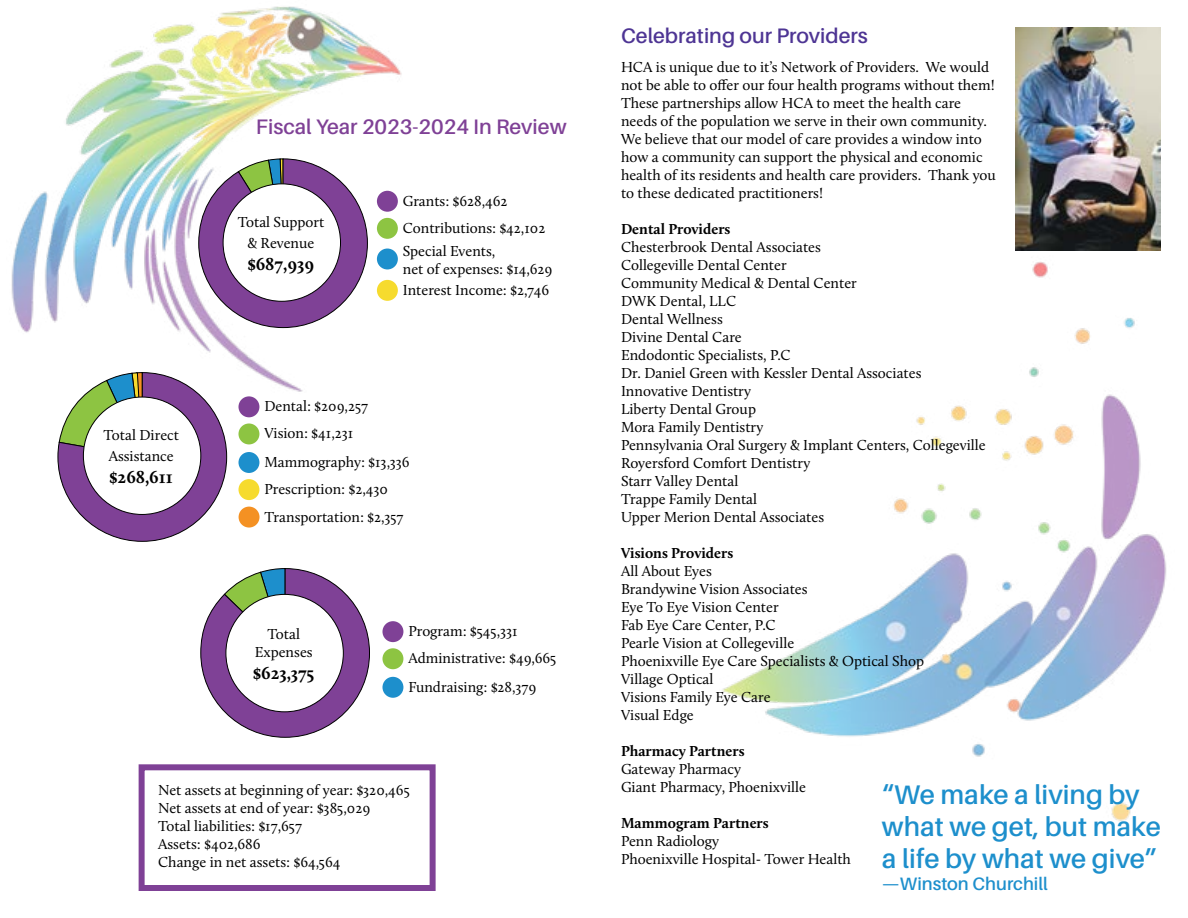
<style>
.page{position:relative;width:1188px;height:918px;background:#fff}
.page>*{position:absolute;margin:0;border:0;box-sizing:border-box;transform-origin:0 0}
.t1{font:600 27px/32.4px "Aileron";color:#1d8fcc}
.t2{font:600 21px "Aileron";color:#7f4196}
.t3{font:600 21px "Aileron";color:#4e3594}
.t4{font:700 18px "Calluna";color:#000}
.t5{font:600 18px "Aileron";color:#1d8fcc}
.t6{font:15px/18px "Calluna";color:#000}
.t7{font:700 15px "Calluna";color:#000}
</style>
<div class="page">
<img style="left:722px;top:250px;width:445px;height:571px">
<img style="left:11px;top:6px;width:391px;height:412px">
<img style="left:1015px;top:27px;width:146px;height:223px">
<svg style="left:58px;top:372px;width:169px;height:170px"></svg>
<svg style="left:201px;top:568px;width:169px;height:170px"></svg>
<div style="left:377px;top:191px;width:21px;height:21px;background:#7f4196;border-radius:50%"></div>
<div style="left:377px;top:218px;width:21px;height:21px;background:#8dc442;border-radius:50%"></div>
<div style="left:377px;top:249px;width:21px;height:20px;background:#1d8fcc;border-radius:50%"></div>
<div style="left:377px;top:280px;width:21px;height:21px;background:#f6db2e;border-radius:50%"></div>
<div style="left:238px;top:396px;width:21px;height:21px;background:#7f4196;border-radius:50%"></div>
<div style="left:238px;top:423px;width:21px;height:21px;background:#8dc442;border-radius:50%"></div>
<div style="left:238px;top:452px;width:21px;height:21px;background:#1d8fcc;border-radius:50%"></div>
<div style="left:238px;top:479px;width:21px;height:21px;background:#f6db2e;border-radius:50%"></div>
<div style="left:239px;top:507px;width:21px;height:21px;background:#f49123;border-radius:50%"></div>
<div style="left:382px;top:621px;width:21px;height:21px;background:#7f4196;border-radius:50%"></div>
<div style="left:382px;top:648px;width:21px;height:21px;background:#8dc442;border-radius:50%"></div>
<div style="left:382px;top:677px;width:21px;height:21px;background:#1d8fcc;border-radius:50%"></div>
<div style="left:223px;top:184px;width:118px;height:117px;background:#fff;border-radius:50%"></div>
<div style="left:226px;top:594px;width:117px;height:118px;background:#fff;border-radius:50%"></div>
<div style="left:83px;top:397px;width:118px;height:117px;background:#fff;border-radius:50%"></div>
<div style="left:139px;top:764px;width:297px;height:127px;border:6px solid #7f4196"></div>
<h2 class="t2" style="left:256px;top:115px;width:312px">Fiscal Year 2023-2024 In Review</h2>
<p class="t6" style="left:103px;top:424px;width:77px;line-height:21.6px;text-align:center">Total Direct<br>Assistance</p>
<p class="t4" style="left:110px;top:466px;width:65px">$268,611</p>
<p class="t6" style="left:238px;top:211px;width:88px;line-height:21.6px;text-align:center">Total Support &amp; Revenue</p>
<p class="t4" style="left:248px;top:253px;width:68px">$687,939</p>
<p class="t6" style="left:403px;top:187px;width:144px;line-height:27.2px">Grants: $628,462<br>Contributions: $42,102</p>
<p class="t6" style="left:403px;top:242px;width:151px">Special Events,<br>net of expenses: $14,629</p>
<p class="t6" style="left:403px;top:281px;width:148px">Interest Income: $2,746</p>
<p class="t6" style="left:264px;top:393px;width:105px;line-height:27.2px">Dental: $209,257<br>Vision: $41,231</p>
<p class="t6" style="left:264px;top:448px;width:147px;line-height:27.3px">Mammography: $13,336<br>Prescription: $2,430<br>Transportation: $2,357</p>
<p class="t6" style="left:255px;top:625px;width:59px;text-align:center">Total<br>Expenses</p>
<p class="t4" style="left:253px;top:661px;width:63px">$623,375</p>
<p class="t6" style="left:408px;top:617px;width:150px;line-height:27.2px">Program: $545,331<br>Administrative: $49,665</p>
<p class="t6" style="left:408px;top:678px;width:130px">Fundraising: $28,379</p>
<p class="t6" style="left:158px;top:781px;width:253px">Net assets at beginning of year: $320,465<br>Net assets at end of year: $385,029<br>Total liabilities: $17,657<br>Assets: $402,686<br>Change in net assets: $64,564</p>
<h2 class="t3" style="left:621px;top:24px;width:248px">Celebrating our Providers</h2>
<p class="t6" style="left:621px;top:58px;width:376px">HCA is unique due to it’s Network of Providers. We would not be able to offer our four health programs without them!<br>These partnerships allow HCA to meet the health care needs of the population we serve in their own community.<br>We believe that our model of care provides a window into how a community can support the physical and economic health of its residents and health care providers. Thank you to these dedicated practitioners!</p>
<p class="t7" style="left:621px;top:220px;width:111px">Dental Providers</p>
<p class="t6" style="left:621px;top:238px;width:366px">Chesterbrook Dental Associates<br>Collegeville Dental Center<br>Community Medical &amp; Dental Center<br>DWK Dental, LLC<br>Dental Wellness<br>Divine Dental Care<br>Endodontic Specialists, P.C<br>Dr. Daniel Green with Kessler Dental Associates<br>Innovative Dentistry<br>Liberty Dental Group<br>Mora Family Dentistry<br>Pennsylvania Oral Surgery &amp; Implant Centers, Collegeville<br>Royersford Comfort Dentistry<br>Starr Valley Dental<br>Trappe Family Dental<br>Upper Merion Dental Associates</p>
<p class="t7" style="left:621px;top:544px;width:114px">Visions Providers</p>
<p class="t6" style="left:621px;top:562px;width:305px">All About Eyes<br>Brandywine Vision Associates<br>Eye To Eye Vision Center<br>Fab Eye Care Center, P.C<br>Pearle Vision at Collegeville<br>Phoenixville Eye Care Specialists &amp; Optical Shop<br>Village Optical<br>Visions Family Eye Care<br>Visual Edge</p>
<p class="t7" style="left:621px;top:742px;width:125px">Pharmacy Partners</p>
<p class="t6" style="left:621px;top:760px;width:187px">Gateway Pharmacy<br>Giant Pharmacy, Phoenixville</p>
<p class="t7" style="left:621px;top:814px;width:149px">Mammogram Partners</p>
<p class="t6" style="left:621px;top:832px;width:232px">Penn Radiology<br>Phoenixville Hospital- Tower Health</p>
<h1 class="t1" style="left:882px;top:778px;width:280px">“We make a living by what we get, but make a life by what we give”</h1>
<p class="t5" style="left:882px;top:874px;width:167px">—Winston Churchill</p>
</div>
